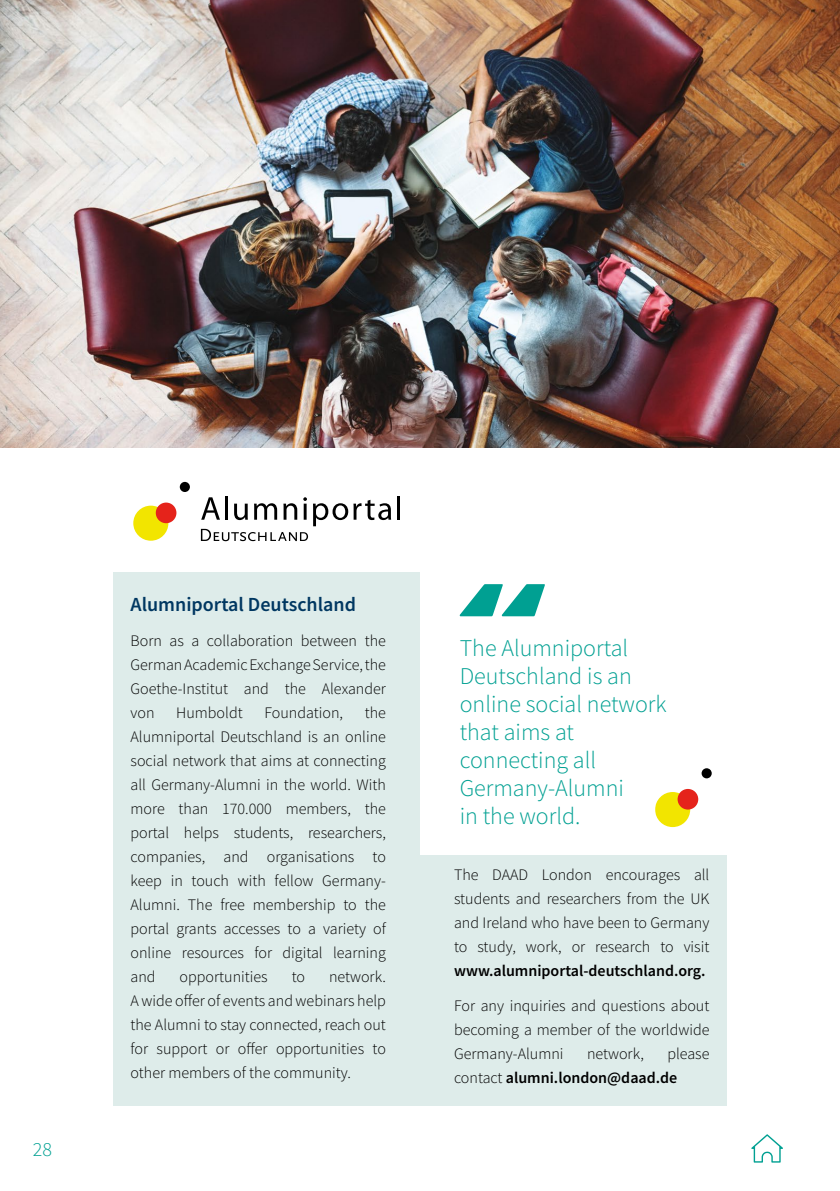
<style>
.page{position:relative;width:840px;height:1191px;background:#fff}
.page>*{position:absolute;margin:0;border:0;box-sizing:border-box;transform-origin:0 0}
.t1{font:300 24px/28px "Source Sans Pro";color:#00a092}
.t2{font:600 20px "Source Sans Pro";color:#003761}
.t3{font:300 20px "Source Sans Pro";color:#00a092}
.t4{font:300 16px/24px "Source Sans Pro";color:#000;text-align:justify}
.t5{font:600 16px/24px "Source Sans Pro";color:#000}
.s1{font-weight:300}
</style>
<div class="page">
<svg style="left:751px;top:1134px;width:31px;height:28px"></svg>
<div style="left:420px;top:855px;width:306px;height:251px;background:#deecea"></div>
<img style="left:0;top:0;width:839px;height:447px">
<div style="left:113px;top:573px;width:307px;height:533px;background:#deecea"></div>
<hr style="left:224px;top:496px;width:3px;height:24px;background:#000">
<hr style="left:397px;top:496px;width:3px;height:24px;background:#000">
<svg style="left:201px;top:497px;width:190px;height:44px"></svg>
<div style="left:133px;top:505px;width:35px;height:36px;background:#f2e500;border-radius:50%"></div>
<div style="left:156px;top:502px;width:20px;height:21px;background:#e5231b;border-radius:50%"></div>
<div style="left:180px;top:482px;width:10px;height:10px;background:#000;border-radius:50%"></div>
<svg style="left:459px;top:584px;width:85px;height:32px"></svg>
<div style="left:654px;top:792px;width:35px;height:35px;background:#f2e500;border-radius:50%"></div>
<div style="left:677px;top:789px;width:20px;height:20px;background:#e5231b;border-radius:50%"></div>
<div style="left:701px;top:768px;width:10px;height:10px;background:#000;border-radius:50%"></div>
<p class="t3" style="left:33px;top:1137px;width:21px">28</p>
<p class="t2" style="left:130px;top:590px;width:227px">Alumniportal Deutschland</p>
<p class="t4" style="left:130px;top:628px;width:257px">Born as a collaboration between the German Academic Exchange Service, the Goethe-Institut and the Alexander von</p>
<p class="t4" style="left:130px;top:700px;width:257px;text-indent:234px">the Alumniportal Deutschland is an online social network that aims at connecting all Germany-Alumni in the world. With more than 170.000 members, the portal helps students, researchers, companies, and organisations to keep in touch with fellow Germany-Alumni. The free membership to the portal grants accesses to a variety of online resources for digital learning and</p>
<p class="t4" style="left:176px;top:700px;width:68px">Humboldt</p>
<p class="t4" style="left:264px;top:700px;width:80px">Foundation,</p>
<p class="t4" style="left:130px;top:964px;width:257px;text-indent:198px">network.<br>A wide offer of events and webinars help the Alumni to stay connected, reach out for support or offer opportunities to other members of the community.</p>
<p class="t4" style="left:179px;top:964px;width:90px">opportunities</p>
<p class="t4" style="left:291px;top:964px;width:15px">to</p>
<h1 class="t1" style="left:459px;top:634px;width:208px">The Alumniportal<br>Deutschland is an online social network that aims at connecting all<br>Germany-Alumni<br>in the world.</h1>
<p class="t4" style="left:454px;top:862px;width:257px">The DAAD London encourages all students and researchers from the UK and Ireland who have been to Germany to study, work, or research to visit</p>
<p class="t5" style="left:454px;top:958px;width:253px">www.alumniportal-deutschland.org.</p>
<p class="t4" style="left:454px;top:993px;width:257px">For any inquiries and questions about becoming a member of the worldwide Germany-Alumni</p>
<p class="t5" style="left:454px;top:1041px;width:257px;text-indent:213px"><span class="s1">please contact</span> alumni.london@daad.de</p>
<p class="t4" style="left:586px;top:1041px;width:58px">network,</p>
</div>
